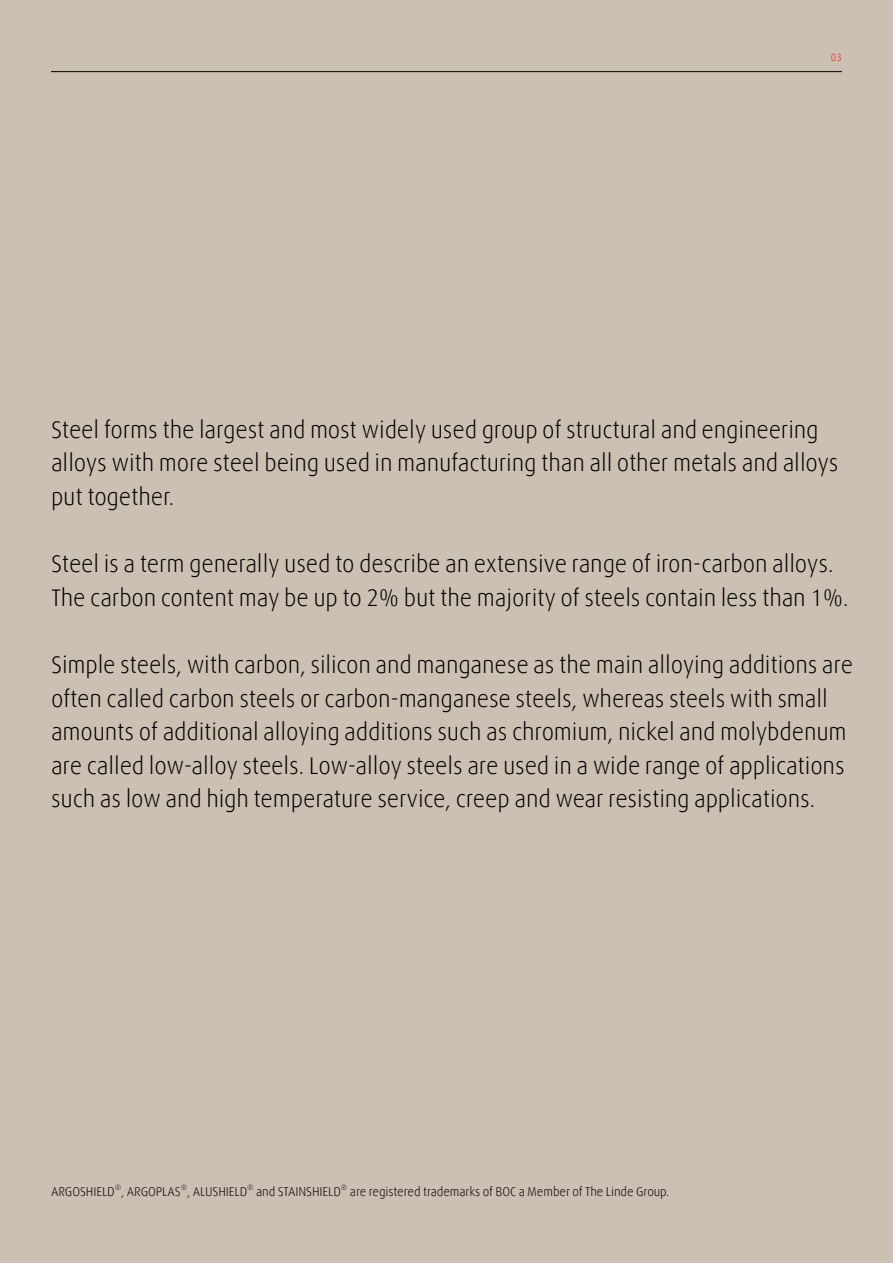
<style>
.page{position:relative;width:893px;height:1263px;background:#cbc0b1}
.page>*{position:absolute;margin:0;border:0;box-sizing:border-box;transform-origin:0 0}
.t1{font:24px/33.6px "Linde Dax Office";letter-spacing:-.01em;color:#000}
.t2{font:12.75px "Linde Dax Office";letter-spacing:-.01em;color:#000}
.t3{font:10.5px "Linde Dax Office";color:#ed1d24}
.t4{font:7.65px "Linde Dax Office";color:#000}
</style>
<div class="page">
<hr style="left:51px;top:71px;width:791px;height:1px;background:#000">
<p class="t3" style="left:831px;top:51px;width:13px">03</p>
<p class="t1" style="left:51px;top:412px;width:789px">Steel forms the largest and most widely used group of structural and engineering alloys with more steel being used in manufacturing than all other metals and alloys put together.</p>
<p class="t1" style="left:51px;top:546px;width:799px">Steel is a term generally used to describe an extensive range of iron-carbon alloys.<br>The carbon content may be up to 2% but the majority of steels contain less than 1%.</p>
<p class="t1" style="left:51px;top:647px;width:804px">Simple steels, with carbon, silicon and manganese as the main alloying additions are often called carbon steels or carbon-manganese steels, whereas steels with small amounts of additional alloying additions such as chromium, nickel and molybdenum are called low-alloy steels. Low-alloy steels are used in a wide range of applications such as low and high temperature service, creep and wear resisting applications.</p>
<p class="t4" style="left:115px;top:1182px;width:8px">®</p>
<p class="t4" style="left:181px;top:1182px;width:8px">®</p>
<p class="t4" style="left:247px;top:1182px;width:8px">®</p>
<p class="t2" style="left:256px;top:1183px;width:86px">and STAINSHIELD</p>
<p class="t4" style="left:341px;top:1182px;width:8px">®</p>
<p class="t2" style="left:350px;top:1183px;width:321px">are registered trademarks of BOC a Member of The Linde Group.</p>
<p class="t2" style="left:51px;top:1183px;width:65px">ARGOSHIELD</p>
<p class="t2" style="left:121px;top:1183px;width:61px">, ARGOPLAS</p>
<p class="t2" style="left:187px;top:1183px;width:62px">, ALUSHIELD</p>
</div>
